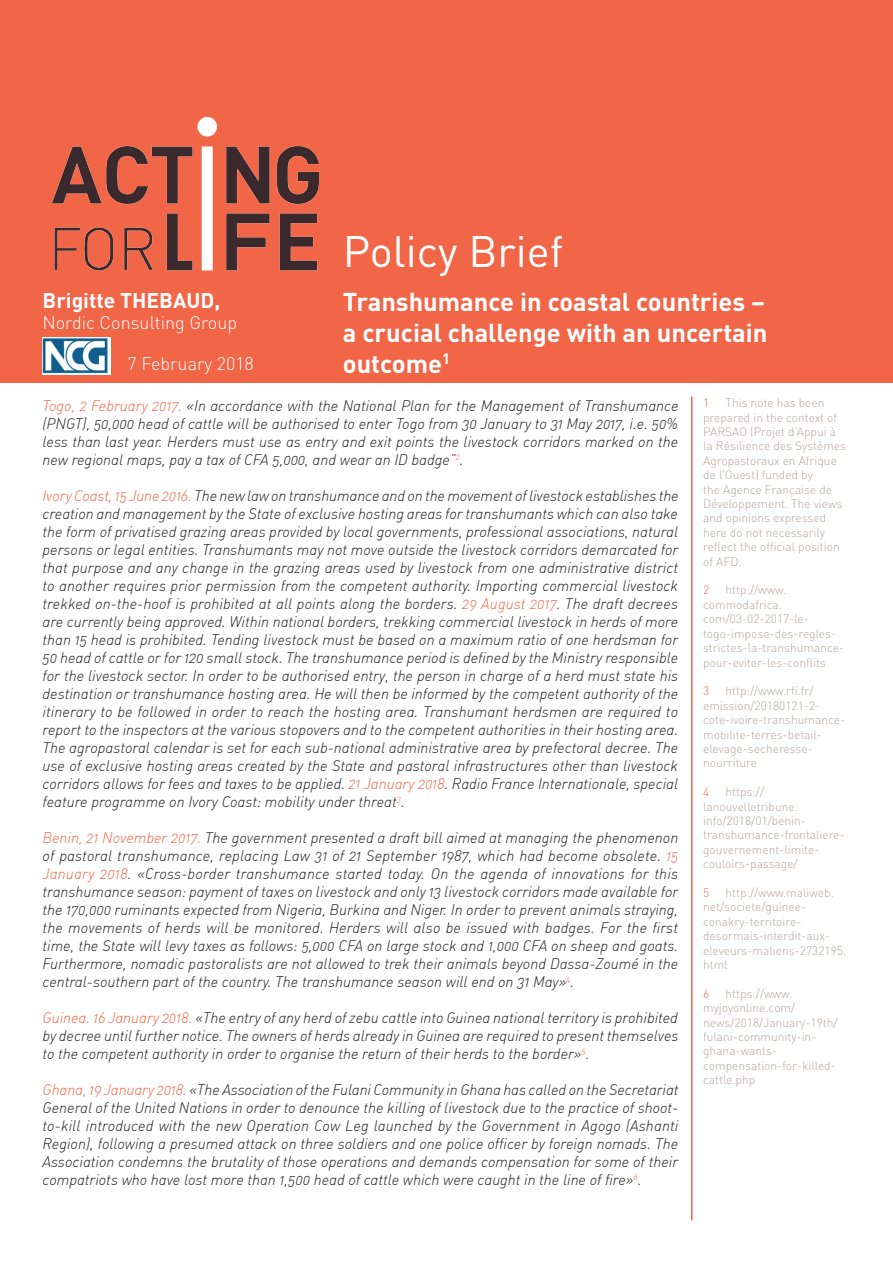
<style>
.page{position:relative;width:893px;height:1263px;background:#fff}
.page>*{position:absolute;margin:0;border:0;box-sizing:border-box;transform-origin:0 0}
.t1{font:43.5px "DIN";color:#fff}
.t2{font:700 25.5px/30.6px "DIN";color:#fff;text-align:justify}
.t3{font:700 21px "DIN";color:#fff}
.t4{font:300 18px "DIN";color:#fff}
.t5{font:15px/18px "DIN Light Italic Alt";color:#231f20;text-align:justify}
.t6{font:300 12px/14.4px "DIN";color:#b3a59e}
.t7{font:300 12px "DIN";color:#f26648}
.s1{color:#f26648}
</style>
<div class="page">
<div style="left:0;top:0;width:893px;height:383px;background:#f26648"></div>
<img style="left:51px;top:116px;width:269px;height:155px">
<img style="left:43px;top:337px;width:67px;height:37px">
<hr style="left:691px;top:396px;width:1px;height:824px;background:#f26648">
<h3 class="t3" style="left:43px;top:286px;width:179px">Brigitte THEBAUD,</h3>
<p class="t4" style="left:43px;top:312px;width:196px">Nordic Consulting Group</p>
<p class="t4" style="left:128px;top:353px;width:128px">7 February 2018</p>
<h1 class="t1" style="left:343px;top:224px;width:222px">Policy Brief</h1>
<h2 class="t2" style="left:343px;top:286px;width:426px">Transhumance in coastal countries – a crucial challenge with an uncertain outcome<sup>1</sup></h2>
<p class="t5" style="left:43px;top:397px;width:638px"><span class="s1">Togo, 2 February 2017.</span> «In accordance with the National Plan for the Management of Transhumance (PNGT), 50,000 head of cattle will be authorised to enter Togo from 30 January to 31 May 2017, i.e. 50% less than last year. Herders must use as entry and exit points the livestock corridors marked on the new regional maps, pay a tax of CFA 5,000, and wear an ID badge”<sup>2</sup>.</p>
<p class="t5" style="left:43px;top:487px;width:638px"><span class="s1">Ivory Coast, 15 June 2016.</span> The new law on transhumance and on the movement of livestock establishes the creation and management by the State of exclusive hosting areas for transhumants which can also take the form of privatised grazing areas provided by local governments, professional associations, natural persons or legal entities. Transhumants may not move outside the livestock corridors demarcated for that purpose and any change in the grazing areas used by livestock from one administrative district to another requires prior permission from the competent authority. Importing commercial livestock trekked on-the-hoof is prohibited at all points along the borders. <span class="s1">29 August 2017</span>. The draft decrees are currently being approved. Within national borders, trekking commercial livestock in herds of more than 15 head is prohibited. Tending livestock must be based on a maximum ratio of one herdsman for 50 head of cattle or for 120 small stock. The transhumance period is defined by the Ministry responsible for the livestock sector. In order to be authorised entry, the person in charge of a herd must state his destination or transhumance hosting area. He will then be informed by the competent authority of the itinerary to be followed in order to reach the hosting area. Transhumant herdsmen are required to report to the inspectors at the various stopovers and to the competent authorities in their hosting area.<br>The agropastoral calendar is set for each sub-national administrative area by prefectoral decree. The use of exclusive hosting areas created by the State and pastoral infrastructures other than livestock corridors allows for fees and taxes to be applied. <span class="s1">21 January 2018</span>. Radio France Internationale, special feature programme on Ivory Coast: mobility under threat<sup>3</sup>.</p>
<p class="t5" style="left:43px;top:829px;width:637px"><span class="s1">Benin, 21 November 2017.</span> The government presented a draft bill aimed at managing the phenomenon of pastoral transhumance, replacing Law 31 of 21 September 1987, which had become obsolete. <span class="s1">15<br>January 2018</span>. «Cross-border transhumance started today. On the agenda of innovations for this transhumance season: payment of taxes on livestock and only 13 livestock corridors made available for the 170,000 ruminants expected from Nigeria, Burkina and Niger. In order to prevent animals straying, the movements of herds will be monitored. Herders will also be issued with badges. For the first time, the State will levy taxes as follows: 5,000 CFA on large stock and 1,000 CFA on sheep and goats.<br>Furthermore, nomadic pastoralists are not allowed to trek their animals beyond Dassa-Zoumé in the central-southern part of the country. The transhumance season will end on 31 May»<sup>4</sup>.</p>
<p class="t5" style="left:43px;top:1009px;width:637px"><span class="s1">Guinea. 16 January 2018.</span> «The entry of any herd of zebu cattle into Guinea national territory is prohibited by decree until further notice. The owners of herds already in Guinea are required to present themselves to the competent authority in order to organise the return of their herds to the border»<sup>5</sup>.</p>
<p class="t5" style="left:43px;top:1081px;width:637px"><span class="s1">Ghana, 19 January 2018.</span> «The Association of the Fulani Community in Ghana has called on the Secretariat General of the United Nations in order to denounce the killing of livestock due to the practice of shoot&shy;to-kill introduced with the new Operation Cow Leg launched by the Government in Agogo (Ashanti Region), following a presumed attack on three soldiers and one police officer by foreign nomads. The Association condemns the brutality of those operations and demands compensation for some of their compatriots who have lost more than 1,500 head of cattle which were caught in the line of fire»<sup>6</sup>.</p>
<p class="t6" style="left:703px;top:396px;width:144px;text-indent:22px">This note has been prepared in the context of<br>PARSAO (Projet d’Appui à la Résilience des Systèmes<br>Agropastoraux en Afrique de l’Ouest) funded by<br>the Agence Française de<br>Développement. The views and opinions expressed here do not necessarily reflect the official position of AFD.</p>
<p class="t7" style="left:703px;top:583px;width:8px">2</p>
<p class="t7" style="left:703px;top:396px;width:8px">1</p>
<p class="t6" style="left:703px;top:583px;width:143px;text-indent:22px">http://www. commodafrica. com/03-02-2017-le&shy;togo-impose-des-regles&shy;strictes-la-transhumance&shy;pour-eviter-les-conflits</p>
<p class="t7" style="left:703px;top:684px;width:8px">3</p>
<p class="t6" style="left:703px;top:684px;width:144px;text-indent:22px">http://www.rfi.fr/ emission/20180121-2- cote-ivoire-transhumance&shy;mobilite-terres-betail&shy;elevage-secheresse&shy;nourriture</p>
<p class="t7" style="left:703px;top:784px;width:8px">4</p>
<p class="t6" style="left:703px;top:784px;width:143px;text-indent:22px">https:// lanouvelletribune. info/2018/01/benin&shy;transhumance-frontaliere&shy;gouvernement-limite&shy;couloirs-passage/</p>
<p class="t7" style="left:703px;top:885px;width:8px">5</p>
<p class="t6" style="left:703px;top:885px;width:145px;text-indent:22px">http://www.maliweb. net/societe/guinee&shy;conakry-territoire&shy;desormais-interdit-aux&shy;eleveurs-maliens-2732195. html</p>
<p class="t7" style="left:703px;top:986px;width:8px">6</p>
<p class="t6" style="left:703px;top:986px;width:136px;text-indent:22px">https://www. myjoyonline.com/ news/2018/January-19th/ fulani-community-in&shy;ghana-wants&shy;compensation-for-killed&shy;cattle.php</p>
</div>
